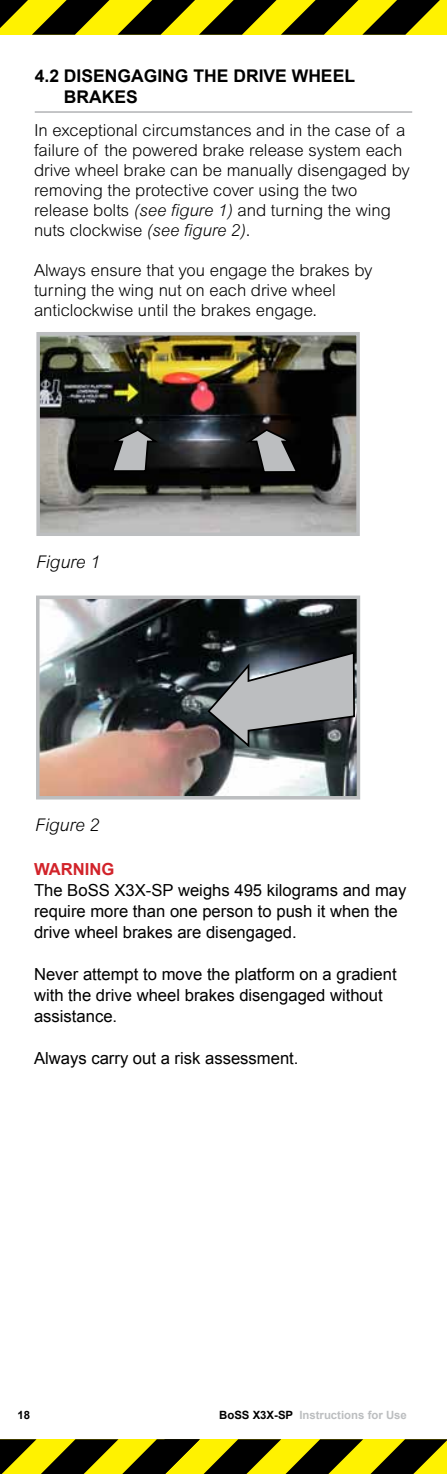
<style>
.page{position:relative;width:447px;height:1474px;background:#fff}
.page>*{position:absolute;margin:0;border:0;box-sizing:border-box;transform-origin:0 0}
.t1{font:700 17.5px "Arial";color:#000}
.t2{font:italic 300 17.5px "Arial MT Std";color:#000}
.t3{font:300 16.62px/19.9px "Arial MT Std";color:#000}
.t4{font:16.62px/21px "Arial";color:#000}
.t5{font:700 16.62px "Arial";color:#d2232a}
.t6{font:700 11.38px "Arial";color:#bcbec0}
.t7{font:700 11.38px "Arial";color:#000}
.s1{font-style:italic}
.s2{color:#000}
</style>
<div class="page">
<img style="left:41px;top:600px;width:314px;height:194px">
<div style="left:36px;top:595px;width:324px;height:204px;border:4px solid #bcbec0"></div>
<svg style="left:206px;top:650px;width:149px;height:99px;background:#74787c"></svg>
<svg style="left:370px;top:1439px;width:76px;height:34px;background:#706a00"></svg>
<svg style="left:0;top:1439px;width:363px;height:34px;background:#787200"></svg>
<div style="left:0;top:0;width:446px;height:35px;background:#fff200"></div>
<svg style="left:0;top:0;width:109px;height:35px"></svg>
<svg style="left:117px;top:0;width:322px;height:35px"></svg>
<hr style="left:35px;top:111px;width:377px;height:2px;background:#bcbec0">
<img style="left:41px;top:337px;width:313px;height:194px">
<div style="left:36px;top:332px;width:323px;height:204px;border:4px solid #bcbec0"></div>
<svg style="left:107px;top:427px;width:54px;height:46px;background:#4f5151"></svg>
<svg style="left:243px;top:427px;width:56px;height:47px;background:#4d4d4d"></svg>
<p class="t1" style="left:35px;top:65px;width:60px">4.2 DISENG</p>
<p class="t1" style="left:131px;top:65px;width:75px">AGING THE</p>
<p class="t1" style="left:233px;top:65px;width:88px">DRIVE WHEEL</p>
<p class="t1" style="left:64px;top:86px;width:51px">BRAKES</p>
<p class="t3" style="left:34px;top:120px;width:377px">In exceptional circumstances and in the case of a failure of the powered brake release system each drive wheel brake can be manually disengaged by removing the protective cover using the two release bolts <span class="s1">(see figure 1)</span> and turning the wing nuts clockwise <span class="s1">(see figure 2)</span>.</p>
<p class="t3" style="left:34px;top:260px;width:340px">Always ensure that you engage the brakes by turning the wing nut on each drive wheel anticlockwise until the brakes engage.</p>
<p class="t2" style="left:36px;top:551px;width:66px">Figure 1</p>
<p class="t2" style="left:35px;top:815px;width:66px">Figure 2</p>
<p class="t5" style="left:34px;top:857px;width:68px">WARN ING</p>
<p class="t4" style="left:34px;top:879px;width:374px">The BoSS X3X-SP weighs 495 kilograms and may require more than one person to push it when the drive wheel brakes are disengaged.</p>
<p class="t4" style="left:34px;top:963px;width:364px">Never attempt to move the platform on a gradient with the drive wheel brakes disengaged without assistance.</p>
<p class="t4" style="left:34px;top:1047px;width:266px">Always carry out a risk assessment.</p>
<p class="t7" style="left:18px;top:1407px;width:14px">18</p>
<p class="t6" style="left:219px;top:1407px;width:189px"><span class="s2">BoSS X3X-SP</span> Instructions for Use</p>
</div>
